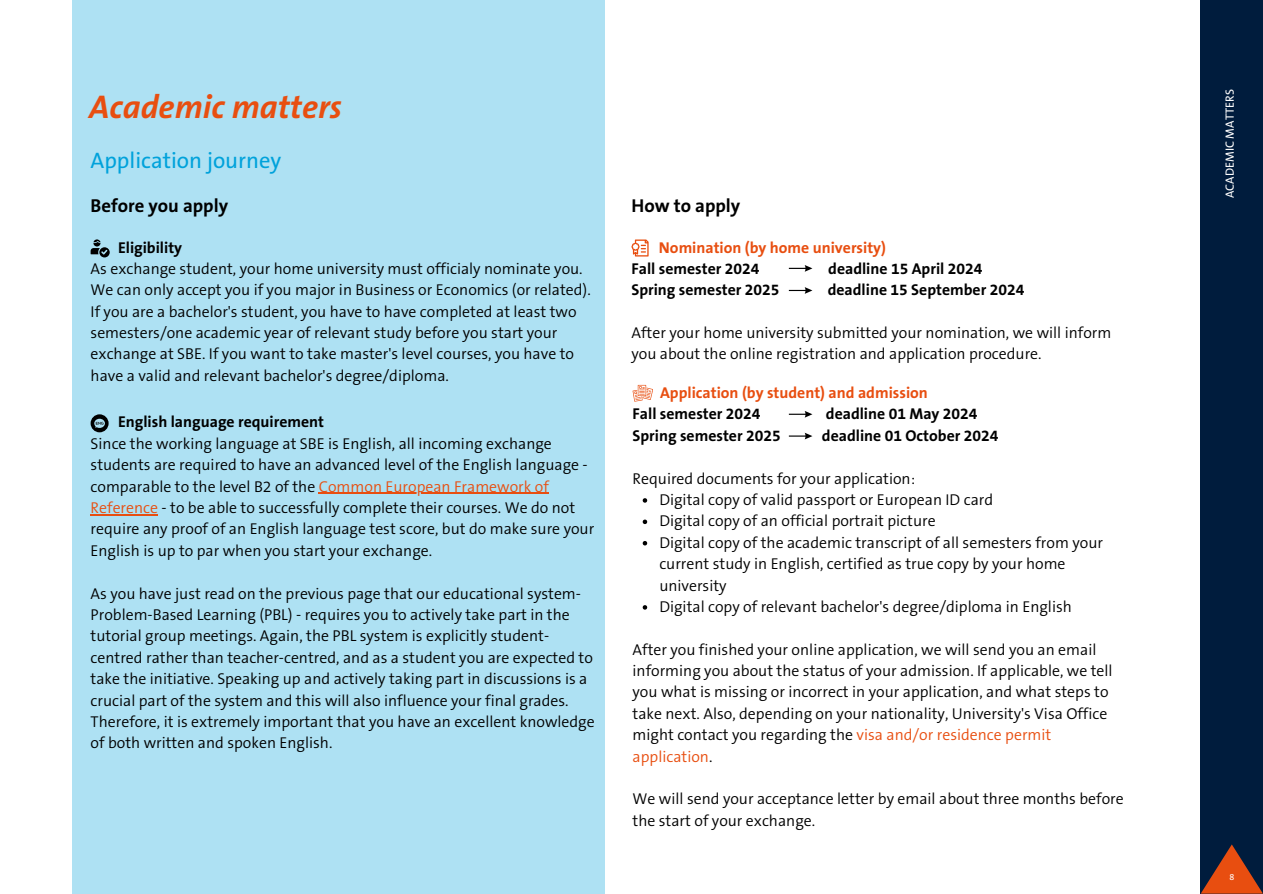
<style>
.page{position:relative;width:1263px;height:894px;background:#fff}
.page>*{position:absolute;margin:0;border:0;box-sizing:border-box;transform-origin:0 0}
.t1{font:italic 700 33px "The Sans B7";color:#e84e10}
.t2{font:22.5px "The Sans B5 Plain";color:#00a2db}
.t3{font:700 18.75px "The Sans B7";color:#000}
.t4{font:300 15.75px/21.3px "The Sans B4";color:#000}
.t5{font:700 15.75px "The Sans B7";color:#000}
.t6{font:700 15.75px "The Sans B7";color:#e84e10}
.t7{font:12px "The Sans B5 Plain";color:#fff}
.t8{font:9px "The Sans B5 Plain";color:#fff}
.s1{color:#e84e10}
</style>
<div class="page">
<div style="left:1201px;top:0;width:62px;height:893px;background:#001c3d"></div>
<svg style="left:1201px;top:844px;width:62px;height:49px"></svg>
<div style="left:72px;top:0;width:532px;height:893px;background:#aee1f3"></div>
<hr style="left:319px;top:492px;width:230px;height:1px;background:#e84e10">
<hr style="left:91px;top:514px;width:67px;height:1px;background:#e84e10">
<svg style="left:91px;top:239px;width:19px;height:18px"></svg>
<svg style="left:91px;top:414px;width:18px;height:18px"></svg>
<svg style="left:631px;top:239px;width:17px;height:17px"></svg>
<svg style="left:789px;top:287px;width:23px;height:7px"></svg>
<svg style="left:789px;top:265px;width:23px;height:7px"></svg>
<svg style="left:643px;top:498px;width:4px;height:4px"></svg>
<svg style="left:643px;top:519px;width:4px;height:5px"></svg>
<svg style="left:643px;top:541px;width:4px;height:4px"></svg>
<svg style="left:643px;top:605px;width:4px;height:4px"></svg>
<svg style="left:633px;top:385px;width:20px;height:16px"></svg>
<svg style="left:789px;top:411px;width:23px;height:6px"></svg>
<svg style="left:789px;top:432px;width:23px;height:7px"></svg>
<h1 class="t1" style="left:89px;top:89px;width:254px">Academic matters</h1>
<h2 class="t2" style="left:91px;top:148px;width:192px">Application journey</h2>
<p class="t3" style="left:91px;top:195px;width:139px">Before you apply</p>
<p class="t5" style="left:118px;top:239px;width:66px">Eligibility</p>
<p class="t4" style="left:91px;top:258px;width:502px">As exchange student, your home university must officialy nominate you.<br>We can only accept you if you major in Business or Economics (or related).<br>If you are a bachelor's student, you have to have completed at least two semesters/one academic year of relevant study before you start your exchange at SBE. If you want to take master's level courses, you have to have a valid and relevant bachelor's degree/diploma.</p>
<p class="t5" style="left:118px;top:413px;width:208px">English language requirement</p>
<p class="t4" style="left:91px;top:433px;width:505px">Since the working language at SBE is English, all incoming exchange students are required to have an advanced level of the English language - comparable to the level B2 of the <span class="s1">Common European Framework of Reference</span> - to be able to successfully complete their courses. We do not require any proof of an English language test score, but do make sure your English is up to par when you start your exchange.</p>
<p class="t4" style="left:91px;top:583px;width:506px">As you have just read on the previous page that our educational system-Problem-Based Learning (PBL) - requires you to actively take part in the tutorial group meetings. Again, the PBL system is explicitly student&shy;centred rather than teacher-centred, and as a student you are expected to take the initiative. Speaking up and actively taking part in discussions is a crucial part of the system and this will also influence your final grades.<br>Therefore, it is extremely important that you have an excellent knowledge of both written and spoken English.</p>
<p class="t3" style="left:631px;top:195px;width:110px">How to apply</p>
<p class="t6" style="left:659px;top:239px;width:229px">Nomination (by home university)</p>
<p class="t5" style="left:631px;top:260px;width:130px">Fall semester 2024</p>
<p class="t5" style="left:828px;top:260px;width:156px">deadline 15 April 2024</p>
<p class="t5" style="left:631px;top:281px;width:150px">Spring semester 2025</p>
<p class="t5" style="left:828px;top:281px;width:198px">deadline 15 September 2024</p>
<p class="t4" style="left:631px;top:322px;width:481px">After your home university submitted your nomination, we will inform you about the online registration and application procedure.</p>
<p class="t6" style="left:660px;top:384px;width:269px">Application (by student) and admission</p>
<p class="t5" style="left:633px;top:405px;width:130px">Fall semester 2024</p>
<p class="t5" style="left:826px;top:405px;width:153px">deadline 01 May 2024</p>
<p class="t5" style="left:633px;top:427px;width:150px">Spring semester 2025</p>
<p class="t5" style="left:822px;top:427px;width:178px">deadline 01 October 2024</p>
<p class="t4" style="left:659px;top:468px;width:445px;text-indent:-27px">Required documents for your application:<br>Digital copy of valid passport or European ID card<br>Digital copy of an official portrait picture<br>Digital copy of the academic transcript of all semesters from your current study in English, certified as true copy by your home university<br>Digital copy of relevant bachelor's degree/diploma in English</p>
<p class="t4" style="left:633px;top:639px;width:481px">After you finished your online application, we will send you an email informing you about the status of your admission. If applicable, we tell you what is missing or incorrect in your application, and what steps to take next. Also, depending on your nationality, University's Visa Office might contact you regarding the <span class="s1">visa and/or residence permit application</span>.</p>
<p class="t4" style="left:633px;top:788px;width:493px">We will send your acceptance letter by email about three months before the start of your exchange.</p>
<p class="t7" style="left:1223px;top:198px;width:110px;rotate:-90deg">ACADEMIC MATTERS</p>
<p class="t8" style="left:1229px;top:872px;width:6px">8</p>
</div>
